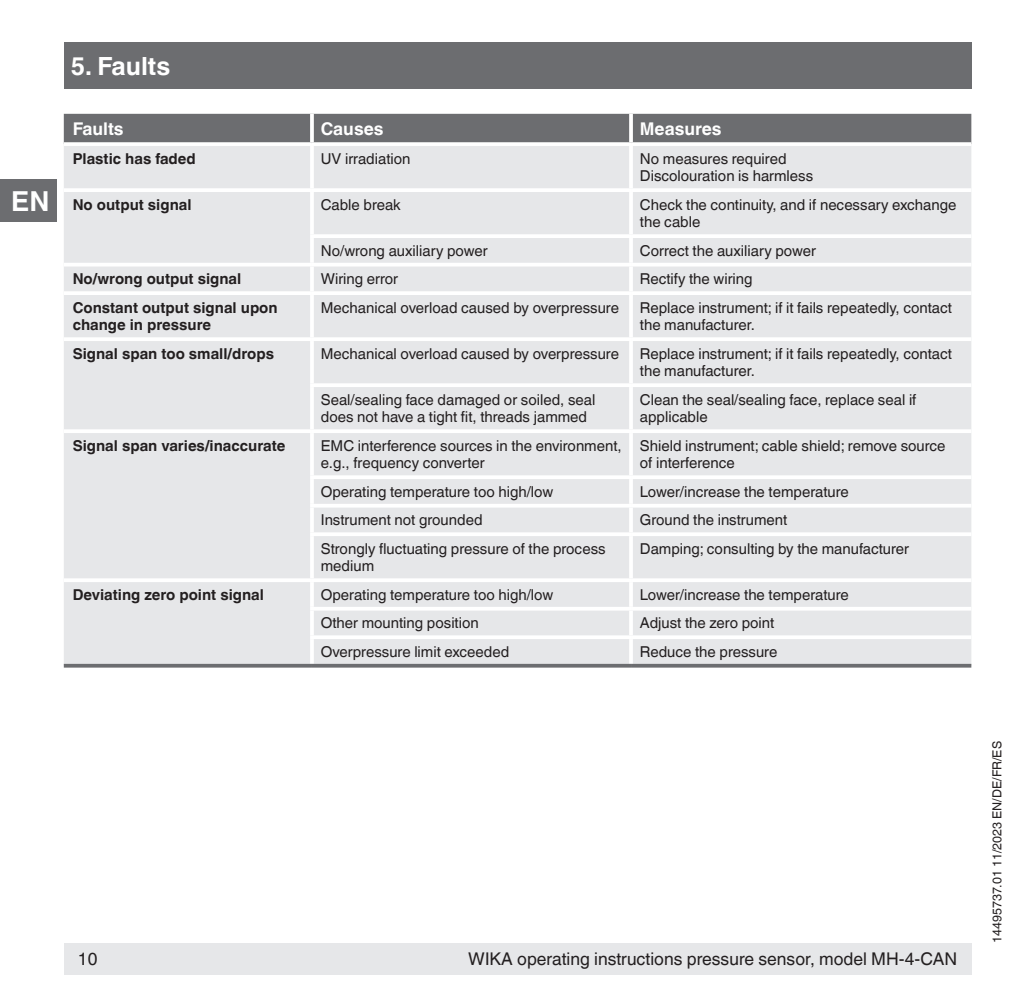
<style>
.page{position:relative;width:1021px;height:1007px;background:#fff}
.page>*{position:absolute;margin:0;border:0;box-sizing:border-box;transform-origin:0 0}
.t1{font:700 27.5px "Helvetica World";color:#fff}
.t2{font:700 25px "Helvetica World";color:#fff}
.t3{font:17.5px "Helvetica World";color:#231f20}
.t4{font:700 17.5px "Helvetica World";color:#fff}
.t5{font:15px/17.5px "Helvetica World";color:#231f20}
.t6{font:700 15px/17.5px "Helvetica World";color:#231f20}
.t7{font:12.5px "Helvetica World";color:#231f20}
</style>
<div class="page">
<div style="left:64px;top:943px;width:907px;height:31px;background:#e6e7e9"></div>
<div style="left:64px;top:43px;width:907px;height:46px;background:#6c6d70"></div>
<div style="left:0;top:179px;width:57px;height:43px;background:#6c6d70"></div>
<div style="left:64px;top:114px;width:907px;height:28px;background:#6c6d70"></div>
<div style="left:64px;top:146px;width:907px;height:517px;background:#e6e7e9"></div>
<svg style="left:310px;top:114px;width:4px;height:28px"></svg>
<svg style="left:629px;top:114px;width:4px;height:28px"></svg>
<svg style="left:64px;top:142px;width:248px;height:1px"></svg>
<svg style="left:312px;top:142px;width:319px;height:1px"></svg>
<hr style="left:310px;top:146px;width:4px;height:42px;background:#fff">
<svg style="left:631px;top:142px;width:340px;height:1px"></svg>
<hr style="left:629px;top:146px;width:4px;height:42px;background:#fff">
<hr style="left:64px;top:188px;width:248px;height:4px;background:#fff">
<hr style="left:312px;top:188px;width:319px;height:4px;background:#fff">
<hr style="left:310px;top:192px;width:4px;height:42px;background:#fff">
<hr style="left:631px;top:188px;width:340px;height:4px;background:#fff">
<hr style="left:629px;top:192px;width:4px;height:42px;background:#fff">
<hr style="left:310px;top:234px;width:321px;height:4px;background:#fff">
<hr style="left:310px;top:238px;width:4px;height:25px;background:#fff">
<hr style="left:631px;top:234px;width:340px;height:4px;background:#fff">
<hr style="left:629px;top:238px;width:4px;height:25px;background:#fff">
<hr style="left:64px;top:263px;width:248px;height:3px;background:#fff">
<hr style="left:312px;top:263px;width:319px;height:3px;background:#fff">
<hr style="left:310px;top:266px;width:4px;height:25px;background:#fff">
<hr style="left:631px;top:263px;width:340px;height:3px;background:#fff">
<hr style="left:629px;top:266px;width:4px;height:25px;background:#fff">
<hr style="left:64px;top:291px;width:248px;height:4px;background:#fff">
<hr style="left:312px;top:291px;width:319px;height:4px;background:#fff">
<hr style="left:310px;top:295px;width:4px;height:42px;background:#fff">
<hr style="left:631px;top:291px;width:340px;height:4px;background:#fff">
<hr style="left:629px;top:295px;width:4px;height:42px;background:#fff">
<hr style="left:64px;top:337px;width:248px;height:4px;background:#fff">
<hr style="left:312px;top:337px;width:319px;height:4px;background:#fff">
<hr style="left:310px;top:341px;width:4px;height:42px;background:#fff">
<hr style="left:631px;top:337px;width:340px;height:4px;background:#fff">
<hr style="left:629px;top:341px;width:4px;height:42px;background:#fff">
<hr style="left:310px;top:383px;width:321px;height:4px;background:#fff">
<hr style="left:310px;top:387px;width:4px;height:42px;background:#fff">
<hr style="left:631px;top:383px;width:340px;height:4px;background:#fff">
<hr style="left:629px;top:387px;width:4px;height:42px;background:#fff">
<hr style="left:64px;top:429px;width:248px;height:4px;background:#fff">
<hr style="left:312px;top:429px;width:319px;height:4px;background:#fff">
<hr style="left:310px;top:433px;width:4px;height:42px;background:#fff">
<hr style="left:631px;top:429px;width:340px;height:4px;background:#fff">
<hr style="left:629px;top:433px;width:4px;height:42px;background:#fff">
<hr style="left:310px;top:475px;width:321px;height:4px;background:#fff">
<hr style="left:310px;top:479px;width:4px;height:24px;background:#fff">
<hr style="left:631px;top:475px;width:340px;height:4px;background:#fff">
<hr style="left:629px;top:479px;width:4px;height:24px;background:#fff">
<svg style="left:310px;top:503px;width:321px;height:4px"></svg>
<hr style="left:310px;top:507px;width:4px;height:25px;background:#fff">
<svg style="left:631px;top:503px;width:340px;height:4px"></svg>
<hr style="left:629px;top:507px;width:4px;height:25px;background:#fff">
<hr style="left:310px;top:532px;width:321px;height:4px;background:#fff">
<hr style="left:310px;top:536px;width:4px;height:42px;background:#fff">
<hr style="left:631px;top:532px;width:340px;height:4px;background:#fff">
<hr style="left:629px;top:536px;width:4px;height:42px;background:#fff">
<hr style="left:64px;top:578px;width:248px;height:4px;background:#fff">
<hr style="left:312px;top:578px;width:319px;height:4px;background:#fff">
<hr style="left:310px;top:582px;width:4px;height:24px;background:#fff">
<hr style="left:631px;top:578px;width:340px;height:4px;background:#fff">
<hr style="left:629px;top:582px;width:4px;height:24px;background:#fff">
<svg style="left:310px;top:606px;width:321px;height:4px"></svg>
<hr style="left:310px;top:610px;width:4px;height:25px;background:#fff">
<svg style="left:631px;top:606px;width:340px;height:4px"></svg>
<hr style="left:629px;top:610px;width:4px;height:25px;background:#fff">
<hr style="left:310px;top:635px;width:321px;height:4px;background:#fff">
<hr style="left:310px;top:639px;width:4px;height:24px;background:#fff">
<hr style="left:631px;top:635px;width:340px;height:4px;background:#fff">
<hr style="left:629px;top:639px;width:4px;height:24px;background:#fff">
<svg style="left:64px;top:663px;width:248px;height:4px"></svg>
<svg style="left:312px;top:663px;width:319px;height:4px"></svg>
<svg style="left:631px;top:663px;width:340px;height:4px"></svg>
<h1 class="t1" style="left:11px;top:185px;width:40px">EN</h1>
<h2 class="t2" style="left:71px;top:51px;width:101px">5. Faults</h2>
<p class="t4" style="left:73px;top:119px;width:52px">Faults</p>
<p class="t4" style="left:321px;top:119px;width:64px">Causes</p>
<p class="t4" style="left:640px;top:119px;width:83px">Measures</p>
<p class="t6" style="left:73px;top:150px;width:125px">Plastic has faded</p>
<p class="t5" style="left:321px;top:150px;width:91px">UV irradiation</p>
<p class="t5" style="left:640px;top:150px;width:175px">No measures required<br>Discolouration is harmless</p>
<p class="t6" style="left:73px;top:196px;width:120px">No output signal</p>
<p class="t5" style="left:321px;top:196px;width:81px">Cable break</p>
<p class="t5" style="left:640px;top:196px;width:318px">Check the continuity, and if necessary exchange the cable</p>
<p class="t5" style="left:321px;top:242px;width:168px">No/wrong auxiliary power</p>
<p class="t5" style="left:640px;top:242px;width:178px">Correct the auxiliary power</p>
<p class="t6" style="left:73px;top:270px;width:170px">No/wrong output signal</p>
<p class="t5" style="left:321px;top:270px;width:79px">Wiring error</p>
<p class="t5" style="left:640px;top:270px;width:114px">Rectify the wiring</p>
<p class="t6" style="left:73px;top:299px;width:206px">Constant output signal upon change in pressure</p>
<p class="t5" style="left:321px;top:299px;width:300px">Mechanical overload caused by overpressure</p>
<p class="t5" style="left:640px;top:299px;width:313px">Replace instrument; if it fails repeatedly, contact the manufacturer.</p>
<p class="t6" style="left:73px;top:345px;width:203px">Signal span too small/drops</p>
<p class="t5" style="left:321px;top:345px;width:300px">Mechanical overload caused by overpressure</p>
<p class="t5" style="left:640px;top:345px;width:313px">Replace instrument; if it fails repeatedly, contact the manufacturer.</p>
<p class="t5" style="left:321px;top:391px;width:276px">Seal/sealing face damaged or soiled, seal does not have a tight fit, threads jammed</p>
<p class="t5" style="left:640px;top:391px;width:278px">Clean the seal/sealing face, replace seal if applicable</p>
<p class="t6" style="left:73px;top:437px;width:214px">Signal span varies/inaccurate</p>
<p class="t5" style="left:321px;top:437px;width:302px">EMC interference sources in the environment, e.g., frequency converter</p>
<p class="t5" style="left:640px;top:437px;width:307px">Shield instrument; cable shield; remove source of interference</p>
<p class="t5" style="left:321px;top:483px;width:234px">Operating temperature too high/low</p>
<p class="t5" style="left:640px;top:483px;width:210px">Lower/increase the temperature</p>
<p class="t5" style="left:321px;top:511px;width:163px">Instrument not grounded</p>
<p class="t5" style="left:640px;top:511px;width:149px">Ground the instrument</p>
<p class="t5" style="left:321px;top:540px;width:286px">Strongly fluctuating pressure of the process medium</p>
<p class="t5" style="left:640px;top:540px;width:271px">Damping; consulting by the manufacturer</p>
<p class="t6" style="left:73px;top:586px;width:193px">Deviating zero point signal</p>
<p class="t5" style="left:321px;top:586px;width:234px">Operating temperature too high/low</p>
<p class="t5" style="left:640px;top:586px;width:210px">Lower/increase the temperature</p>
<p class="t5" style="left:321px;top:614px;width:159px">Other mounting position</p>
<p class="t5" style="left:640px;top:614px;width:136px">Adjust the zero point</p>
<p class="t5" style="left:321px;top:643px;width:190px">Overpressure limit exceeded</p>
<p class="t5" style="left:640px;top:643px;width:139px">Reduce the pressure</p>
<p class="t3" style="left:78px;top:948px;width:21px">10</p>
<p class="t3" style="left:468px;top:948px;width:490px">WIKA operating instructions pressure sensor, model MH-4-CAN</p>
<p class="t7" style="left:989px;top:943px;width:203px;rotate:-90deg">14495737.01 11/2023 EN/DE/FR/ES</p>
</div>
